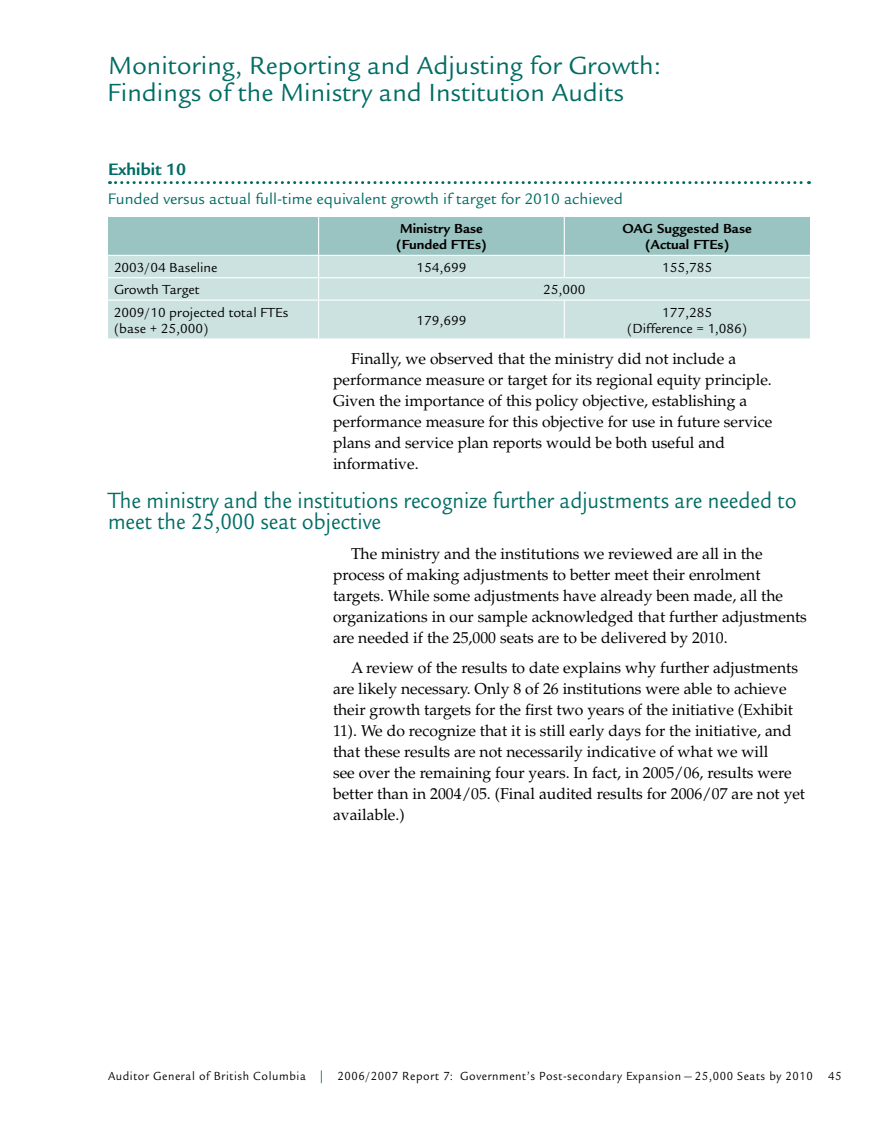
<style>
.page{position:relative;width:891px;height:1134px;background:#fff}
.page>*{position:absolute;margin:0;border:0;box-sizing:border-box;transform-origin:0 0}
.t1{font:27px/27px "Legacy Sans";color:#006c64}
.t2{font:24px/21px "Legacy Sans";color:#006c64;scale:.9 1}
.t3{font:700 18px "Legacy Sans";color:#006c64}
.t4{font:16.5px "Legacy Sans";color:#006c64}
.t5{font:15.75px/21px "Palatino";color:#000}
.t6{font:14.25px/16.5px "Legacy Sans";color:#000}
.t7{font:700 14.25px/16.5px "Legacy Sans";color:#000}
.t8{font:12.75px "Legacy Sans";letter-spacing:.05em;color:#000;scale:.93 1}
.s1{color:#006c64}
</style>
<div class="page">
<svg style="left:110px;top:181px;width:699px;height:3px"></svg>
<div style="left:108px;top:301px;width:702px;height:37px;background:#cce2e0"></div>
<svg style="left:108px;top:216px;width:702px;height:84px;background:#b7d5d3"></svg>
<hr style="left:564px;top:277px;width:246px;height:1px;background:#fff">
<hr style="left:318px;top:301px;width:1px;height:37px;background:#fff">
<hr style="left:564px;top:301px;width:1px;height:37px;background:#fff">
<h1 class="t1" style="left:108px;top:52px;width:555px">M onitoring, Reporting and Adjusting for Growth:<br>Findings of the M inistry and Institution Audits</h1>
<p class="t3" style="left:108px;top:159px;width:80px">Exhibit 10</p>
<p class="t4" style="left:108px;top:189px;width:517px">Funded versus actual full-time equivalent growth if target for 2010 achieved</p>
<p class="t7" style="left:396px;top:220px;width:92px">Ministry Base (Funded FTEs)</p>
<p class="t7" style="left:623px;top:220px;width:131px;text-align:center">OAG Suggested Base (Actual FTEs)</p>
<p class="t6" style="left:114px;top:259px;width:105px">2003/04 Baseline</p>
<p class="t6" style="left:417px;top:259px;width:51px">154,699</p>
<p class="t6" style="left:662px;top:259px;width:51px">155,785</p>
<p class="t6" style="left:114px;top:282px;width:87px">Growth Target</p>
<p class="t6" style="left:543px;top:282px;width:44px">25,000</p>
<p class="t6" style="left:114px;top:304px;width:176px">2009/10 projected total FTEs (base + 25,000)</p>
<p class="t6" style="left:417px;top:312px;width:51px">179,699</p>
<p class="t6" style="left:627px;top:304px;width:121px;text-align:center">177,285<br>(Difference = 1,086)</p>
<p class="t5" style="left:333px;top:348px;width:441px;text-indent:18px">Finally, we observed that the ministry did not include a performance measure or target for its regional equity principle.<br>Given the importance of this policy objective, establishing a performance measure for this objective for use in future service plans and service plan reports would be both useful and informative.</p>
<h2 class="t2" style="left:108px;top:490px;width:767px">The ministry and the institutions recognize further adjustments are needed to meet the 25,000 seat objective</h2>
<p class="t5" style="left:333px;top:543px;width:475px;text-indent:18px">The ministry and the institutions we reviewed are all in the process of making adjustments to better meet their enrolment targets. While some adjustments have already been made, all the organizations in our sample acknowledged that further adjustments are needed if the 25,000 seats are to be delivered by 2010.</p>
<p class="t5" style="left:333px;top:657px;width:474px;text-indent:18px">A review of the results to date explains why further adjustments are likely necessary. Only 8 of 26 institutions were able to achieve their growth targets for the first two years of the initiative (Exhibit 11). We do recognize that it is still early days for the initiative, and that these results are not necessarily indicative of what we will<br>see over the remaining four years. In fact, in 2005/06, results were better than in 2004/05. (Final audited results for 2006/07 are not yet available.)</p>
<p class="t8" style="left:108px;top:1069px;width:790px">Auditor General of British Columbia <span class="s1">|</span> 2006/2007 Report 7: Government’s Post‑secondary Expansion — 25,000 Seats by 2010 45</p>
</div>
